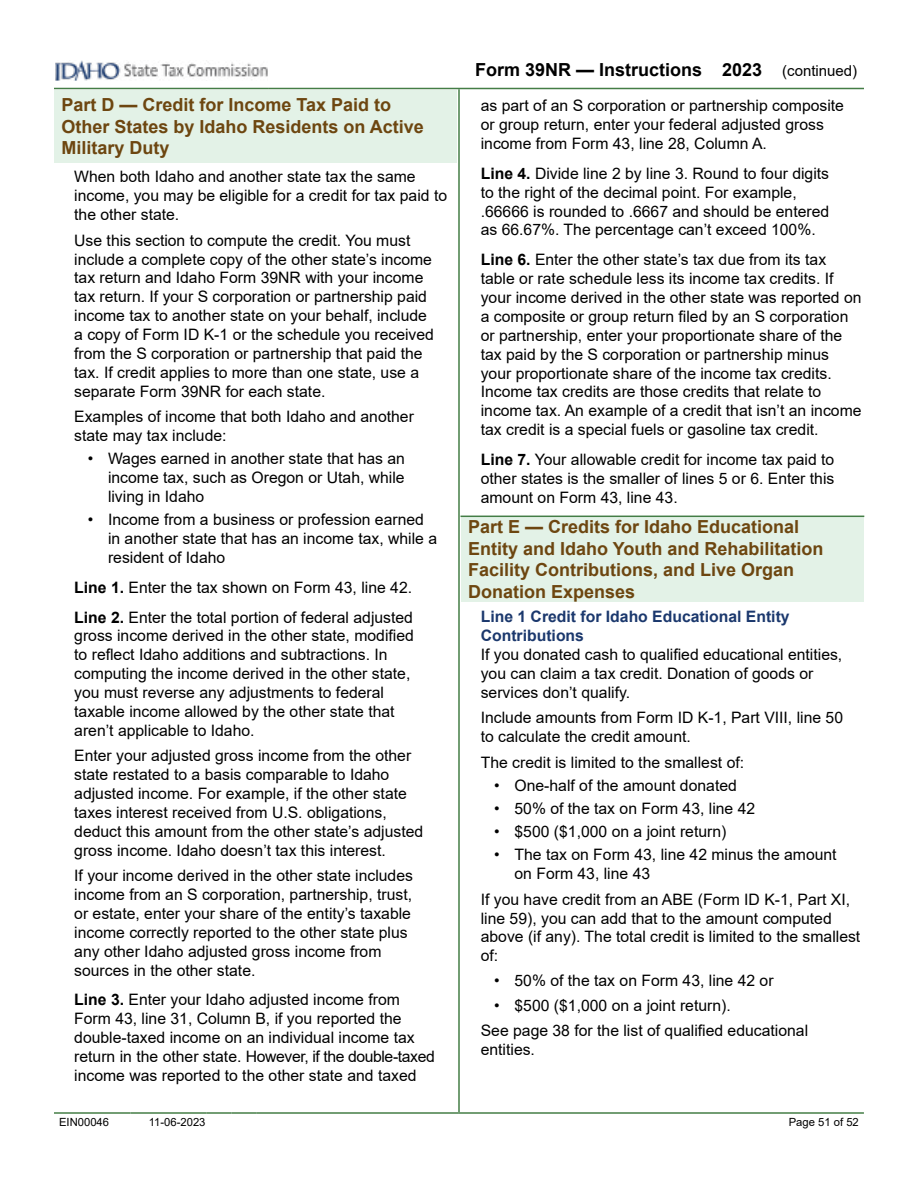
<style>
.page{position:relative;width:918px;height:1188px;background:#fff}
.page>*{position:absolute;margin:0;border:0;box-sizing:border-box;transform-origin:0 0}
.t1{font:700 18px/21.6px "Arial";color:#6d4610}
.t2{font:700 18px "Arial";color:#000}
.t3{font:15.75px/18.9px "Arial";color:#000}
.t4{font:700 15.75px/18.9px "Arial";color:#1b386d}
.t5{font:11.25px "Arial";color:#000}
.s1{font-weight:700}
.s2{font-weight:400;font-size:15px}
</style>
<div class="page">
<hr style="left:54px;top:1112px;width:77px;height:2px;background:#447d46">
<hr style="left:131px;top:1112px;width:75px;height:2px;background:#447d46">
<hr style="left:206px;top:1112px;width:26px;height:2px;background:#447d46">
<hr style="left:232px;top:1112px;width:25px;height:2px;background:#447d46">
<hr style="left:257px;top:1112px;width:202px;height:2px;background:#447d46">
<hr style="left:459px;top:1112px;width:405px;height:2px;background:#447d46">
<hr style="left:458px;top:89px;width:2px;height:1023px;background:#447d46">
<hr style="left:54px;top:88px;width:214px;height:1px;background:#447d46">
<hr style="left:268px;top:88px;width:596px;height:1px;background:#447d46">
<img style="left:56px;top:61px;width:212px;height:20px">
<div style="left:55px;top:90px;width:402px;height:72px;background:#e3f2e7"></div>
<div style="left:461px;top:516px;width:403px;height:86px;background:#e3f2e7"></div>
<hr style="left:461px;top:516px;width:403px;height:1px;background:#447d46">
<p class="t1" style="left:62px;top:94px;width:364px">Part D — Credit for Income Tax Paid to<br>Other States by Idaho Residents on Active<br>Military Duty</p>
<p class="t3" style="left:74px;top:167px;width:374px">When both Idaho and another state tax the same income, you may be eligible for a credit for tax paid to the other state.</p>
<p class="t3" style="left:74px;top:231px;width:361px">Use this section to compute the credit. You must include a complete copy of the other state’s income tax return and Idaho Form 39NR with your income tax return. If your S corporation or partnership paid income tax to another state on your behalf, include a copy of Form ID K-1 or the schedule you received from the S corporation or partnership that paid the tax. If credit applies to more than one state, use a separate Form 39NR for each state.</p>
<p class="t3" style="left:74px;top:407px;width:341px">Examples of income that both Idaho and another state may tax include:</p>
<p class="t3" style="left:108px;top:449px;width:299px;text-align:justify;text-indent:-20px">• Wages earned in another state that has an income tax, such as Oregon or Utah, while living in Idaho</p>
<p class="t3" style="left:108px;top:510px;width:331px;text-indent:-20px">• Income from a business or profession earned in another state that has an income tax, while a resident of Idaho</p>
<p class="t3" style="left:74px;top:572px;width:340px;line-height:29.7px"><span class="s1">Line 1.</span> Enter the tax shown on Form 43, line 42.<br><span class="s1">Line 2.</span> Enter the total portion of federal adjusted</p>
<p class="t3" style="left:74px;top:626px;width:341px">gross income derived in the other state, modified to reflect Idaho additions and subtractions. In computing the income derived in the other state, you must reverse any adjustments to federal taxable income allowed by the other state that aren’t applicable to Idaho.</p>
<p class="t3" style="left:74px;top:746px;width:351px">Enter your adjusted gross income from the other state restated to a basis comparable to Idaho adjusted income. For example, if the other state taxes interest received from U.S. obligations, deduct this amount from the other state’s adjusted gross income. Idaho doesn’t tax this interest.</p>
<p class="t3" style="left:74px;top:866px;width:340px">If your income derived in the other state includes income from an S corporation, partnership, trust, or estate, enter your share of the entity’s taxable income correctly reported to the other state plus any other Idaho adjusted gross income from sources in the other state.</p>
<p class="t3" style="left:74px;top:990px;width:362px"><span class="s1">Line 3.</span> Enter your Idaho adjusted income from Form 43, line 31, Column B, if you reported the double-taxed income on an individual income tax return in the other state. However, if the double-taxed income was reported to the other state and taxed</p>
<p class="t2" style="left:475px;top:57px;width:384px">Form 39NR — Instructions 2023 <span class="s2">(continued)</span></p>
<p class="t3" style="left:481px;top:96px;width:365px">as part of an S corporation or partnership composite or group return, enter your federal adjusted gross income from Form 43, line 28, Column A.</p>
<p class="t3" style="left:481px;top:164px;width:350px"><span class="s1">Line 4.</span> Divide line 2 by line 3. Round to four digits to the right of the decimal point. For example, .66666 is rounded to .6667 and should be entered as 66.67%. The percentage can’t exceed 100%.</p>
<p class="t3" style="left:481px;top:250px;width:382px"><span class="s1">Line 6.</span> Enter the other state’s tax due from its tax table or rate schedule less its income tax credits. If your income derived in the other state was reported on a composite or group return filed by an S corporation or partnership, enter your proportionate share of the tax paid by the S corporation or partnership minus your proportionate share of the income tax credits.<br>Income tax credits are those credits that relate to income tax. An example of a credit that isn’t an income tax credit is a special fuels or gasoline tax credit.</p>
<p class="t3" style="left:481px;top:450px;width:355px;text-align:justify"><span class="s1">Line 7.</span> Your allowable credit for income tax paid to other states is the smaller of lines 5 or 6. Enter this amount on Form 43, line 43.</p>
<p class="t1" style="left:468px;top:516px;width:357px">Part E — Credits for Idaho Educational Entity and Idaho Youth and Rehabilitation Facility Contributions, and Live Organ Donation Expenses</p>
<p class="t4" style="left:481px;top:607px;width:310px">Line 1 Credit for Idaho Educational Entity<br>Contributions</p>
<p class="t3" style="left:481px;top:645px;width:363px">If you donated cash to qualified educational entities, you can claim a tax credit. Donation of goods or services don’t qualify.</p>
<p class="t3" style="left:481px;top:708px;width:364px">Include amounts from Form ID K-1, Part VIII, line 50 to calculate the credit amount.</p>
<p class="t3" style="left:481px;top:752px;width:265px">The credit is limited to the smallest of:</p>
<p class="t3" style="left:494px;top:776px;width:244px">• One-half of the amount donated</p>
<p class="t3" style="left:494px;top:799px;width:263px">• 50% of the tax on Form 43, line 42</p>
<p class="t3" style="left:494px;top:822px;width:234px">• $500 ($1,000 on a joint return)</p>
<p class="t3" style="left:515px;top:845px;width:324px;text-indent:-20px">• The tax on Form 43, line 42 minus the amount on Form 43, line 43</p>
<p class="t3" style="left:481px;top:890px;width:381px">If you have credit from an ABE (Form ID K-1, Part XI, line 59), you can add that to the amount computed above (if any). The total credit is limited to the smallest of:</p>
<p class="t3" style="left:494px;top:971px;width:281px">• 50% of the tax on Form 43, line 42 or</p>
<p class="t3" style="left:481px;top:993px;width:329px;line-height:25.3px;text-indent:13px">• $500 ($1,000 on a joint return).<br>See page 38 for the list of qualified educational</p>
<p class="t3" style="left:481px;top:1040px;width:56px">entities.</p>
<p class="t5" style="left:59px;top:1114px;width:52px">EIN00046</p>
<p class="t5" style="left:149px;top:1114px;width:58px">11-06-2023</p>
<p class="t5" style="left:789px;top:1114px;width:72px">Page 51 of 52</p>
</div>
